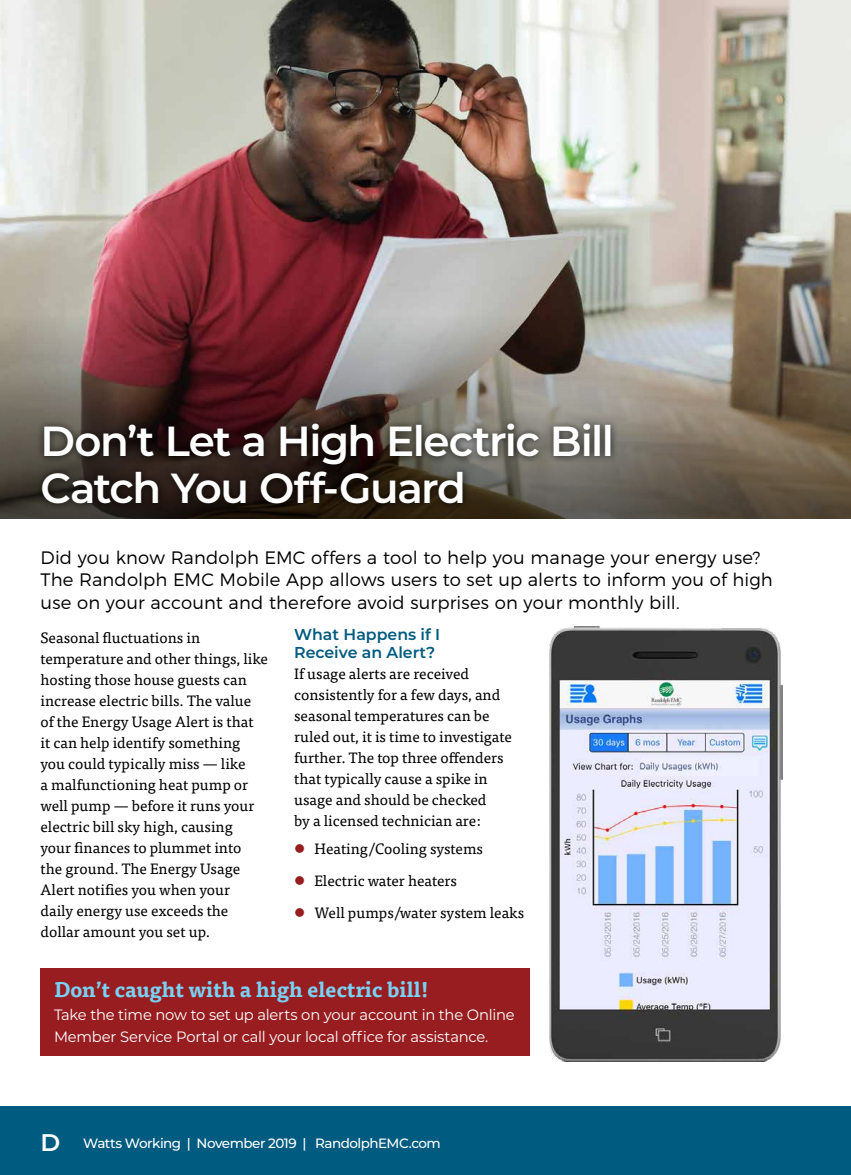
<style>
.page{position:relative;width:851px;height:1175px;background:#fff}
.page>*{position:absolute;margin:0;border:0;box-sizing:border-box;transform-origin:0 0}
.t1{font:600 42px/46.5px "Montserrat";letter-spacing:-.035em;color:#fff}
.t2{font:600 24px "Montserrat";color:#fff}
.t3{font:700 21px "Tisa Pro";color:#79d1f5}
.t4{font:300 18px/22.5px "Montserrat";letter-spacing:.01em;color:#000}
.t5{font:600 15.75px/18px "Montserrat";color:#005b80}
.t6{font:15px/21px "Tisa Pro";color:#000}
.t7{font:15px/22.5px "Montserrat";letter-spacing:-.015em;color:#fff}
.t8{font:500 13.5px "Montserrat";letter-spacing:-.04em;color:#fff}
.s1{color:#981d20}
</style>
<div class="page">
<div style="left:0;top:1105px;width:850px;height:69px;background:#005b80"></div>
<img style="left:0;top:0;width:850px;height:306px">
<svg style="left:0;top:306px;width:850px;height:212px;background:#7b665f"></svg>
<div style="left:34px;top:416px;width:584px;height:95px;background:#000;opacity:.75"></div>
<img style="left:549px;top:627px;width:234px;height:434px">
<div style="left:40px;top:968px;width:490px;height:87px;background:#981d20"></div>
<h1 class="t1" style="left:40px;top:416px;width:574px">Don’t Let a High Electric Bill<br>Catch You Off-Guard</h1>
<p class="t4" style="left:40px;top:545px;width:733px">Did you know Randolph EMC offers a tool to help you manage your energy use?<br>The Randolph EMC Mobile App allows users to set up alerts to inform you of high use on your account and therefore avoid surprises on your monthly bill.</p>
<p class="t6" style="left:40px;top:626px;width:229px">Seasonal fluctuations in temperature and other things, like hosting those house guests can increase electric bills. The value of the Energy Usage Alert is that<br>it can help identify something you could typically miss — like<br>a malfunctioning heat pump or well pump — before it runs your electric bill sky high, causing<br>your finances to plummet into<br>the ground. The Energy Usage<br>Alert notifies you when your<br>daily energy use exceeds the dollar amount you set up.</p>
<p class="t5" style="left:294px;top:625px;width:148px">What Happens if I<br>Receive an Alert?</p>
<p class="t6" style="left:294px;top:662px;width:219px">If usage alerts are received consistently for a few days, and seasonal temperatures can be ruled out, it is time to investigate further. The top three offenders that typically cause a spike in usage and should be checked<br>by a licensed technician are:</p>
<p class="t6" style="left:294px;top:837px;width:190px"><span class="s1">●</span> Heating/Cooling systems</p>
<p class="t6" style="left:294px;top:869px;width:164px"><span class="s1">●</span> Electric water heaters</p>
<p class="t6" style="left:294px;top:901px;width:231px"><span class="s1">●</span> Well pumps/water system leaks</p>
<h3 class="t3" style="left:54px;top:972px;width:376px">Don’t caught with a high electric bill!</h3>
<p class="t7" style="left:54px;top:1002px;width:462px">Take the time now to set up alerts on your account in the Online<br>Member Service Portal or call your local office for assistance.</p>
<h2 class="t2" style="left:40px;top:1125px;width:21px">D</h2>
<p class="t8" style="left:83px;top:1134px;width:359px">Watts Working | November 2019 | RandolphEMC.com</p>
</div>
